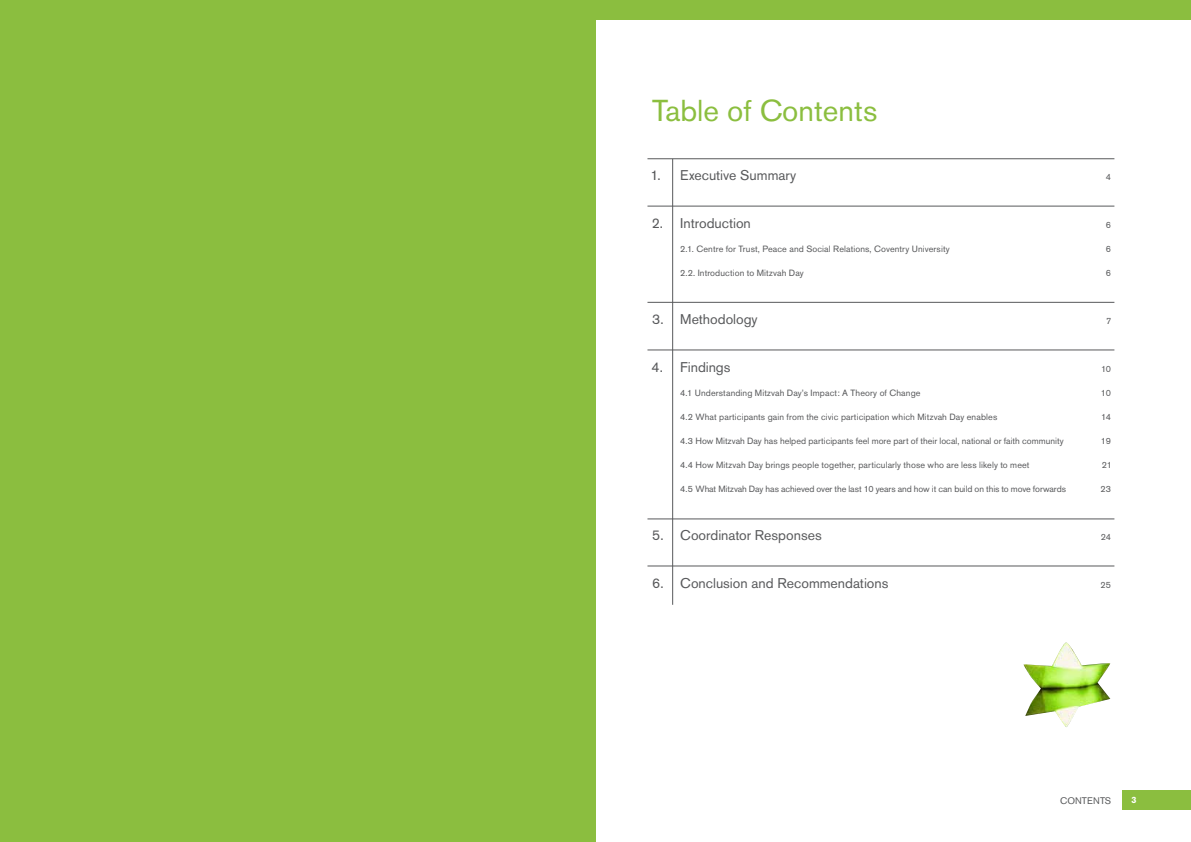
<style>
.page{position:relative;width:1191px;height:842px;background:#fff}
.page>*{position:absolute;margin:0;border:0;box-sizing:border-box;transform-origin:0 0}
.t1{font:30px "Akzidenz Grotesk BE";color:#8bbe3f}
.t2{font:14px "Akzidenz Grotesk BE";color:#58595b}
.t3{font:9.5px "Akzidenz Grotesk BE";color:#58595b}
.t4{font:9px "Akzidenz Grotesk BE";letter-spacing:.01em;color:#58595b}
.t5{font:9px "Akzidenz Grotesk BE";letter-spacing:-.01em;color:#58595b}
.t6{font:700 9px "Akzidenz Grotesk BE";color:#fff}
</style>
<div class="page">
<div style="left:1122px;top:790px;width:69px;height:20px;background:#8bbe3f"></div>
<div style="left:0;top:0;width:1191px;height:20px;background:#8bbe3f"></div>
<div style="left:0;top:0;width:595px;height:842px;background:#8bbe3f"></div>
<img style="left:1023px;top:642px;width:87px;height:85px">
<hr style="left:647px;top:159px;width:467px;height:1px;background:#58595b">
<hr style="left:647px;top:206px;width:467px;height:1px;background:#58595b">
<hr style="left:647px;top:302px;width:467px;height:1px;background:#58595b">
<hr style="left:647px;top:350px;width:467px;height:1px;background:#58595b">
<hr style="left:647px;top:519px;width:467px;height:1px;background:#58595b">
<hr style="left:647px;top:566px;width:467px;height:1px;background:#58595b">
<hr style="left:672px;top:159px;width:1px;height:446px;background:#58595b">
<h1 class="t1" style="left:652px;top:92px;width:227px">Table of Contents</h1>
<h2 class="t2" style="left:650px;top:167px;width:148px">1. Executive Summary</h2>
<p class="t4" style="left:1106px;top:172px;width:7px">4</p>
<h2 class="t2" style="left:651px;top:215px;width:101px">2. Introduction</h2>
<p class="t4" style="left:1105px;top:220px;width:7px">6</p>
<p class="t4" style="left:680px;top:244px;width:271px">2.1. Centre for Trust, Peace and Social Relations, Coventry University</p>
<p class="t4" style="left:1105px;top:244px;width:7px">6</p>
<p class="t4" style="left:680px;top:268px;width:125px">2.2. Introduction to Mitzvah Day</p>
<p class="t4" style="left:1105px;top:268px;width:7px">6</p>
<h2 class="t2" style="left:652px;top:311px;width:107px">3. Methodology</h2>
<p class="t4" style="left:1106px;top:316px;width:7px">7</p>
<h2 class="t2" style="left:651px;top:359px;width:80px">4. Findings</h2>
<p class="t4" style="left:1101px;top:364px;width:12px">10</p>
<p class="t4" style="left:680px;top:388px;width:242px">4.1 Understanding Mitzvah Day’s Impact: A Theory of Change</p>
<p class="t4" style="left:1101px;top:388px;width:12px">10</p>
<p class="t4" style="left:680px;top:412px;width:318px">4.2 What participants gain from the civic participation which Mitzvah Day enables</p>
<p class="t4" style="left:1101px;top:412px;width:11px">14</p>
<p class="t4" style="left:680px;top:436px;width:385px">4.3 How Mitzvah Day has helped participants feel more part of their local, national or faith community</p>
<p class="t4" style="left:1101px;top:436px;width:12px">19</p>
<p class="t4" style="left:680px;top:460px;width:351px">4.4 How Mitzvah Day brings people together, particularly those who are less likely to meet</p>
<p class="t4" style="left:1101px;top:460px;width:12px">21</p>
<p class="t5" style="left:680px;top:484px;width:387px">4.5 What Mitzvah Day has achieved over the last 10 years and how it can build on this to move forwards</p>
<p class="t4" style="left:1100px;top:484px;width:12px">23</p>
<h2 class="t2" style="left:652px;top:527px;width:171px">5. Coordinator Responses</h2>
<p class="t4" style="left:1101px;top:532px;width:12px">24</p>
<h2 class="t2" style="left:652px;top:575px;width:238px">6. Conclusion and Recommendations</h2>
<p class="t4" style="left:1100px;top:580px;width:12px">25</p>
<p class="t3" style="left:1060px;top:795px;width:53px">CONTENTS</p>
<p class="t6" style="left:1131px;top:795px;width:7px">3</p>
</div>
